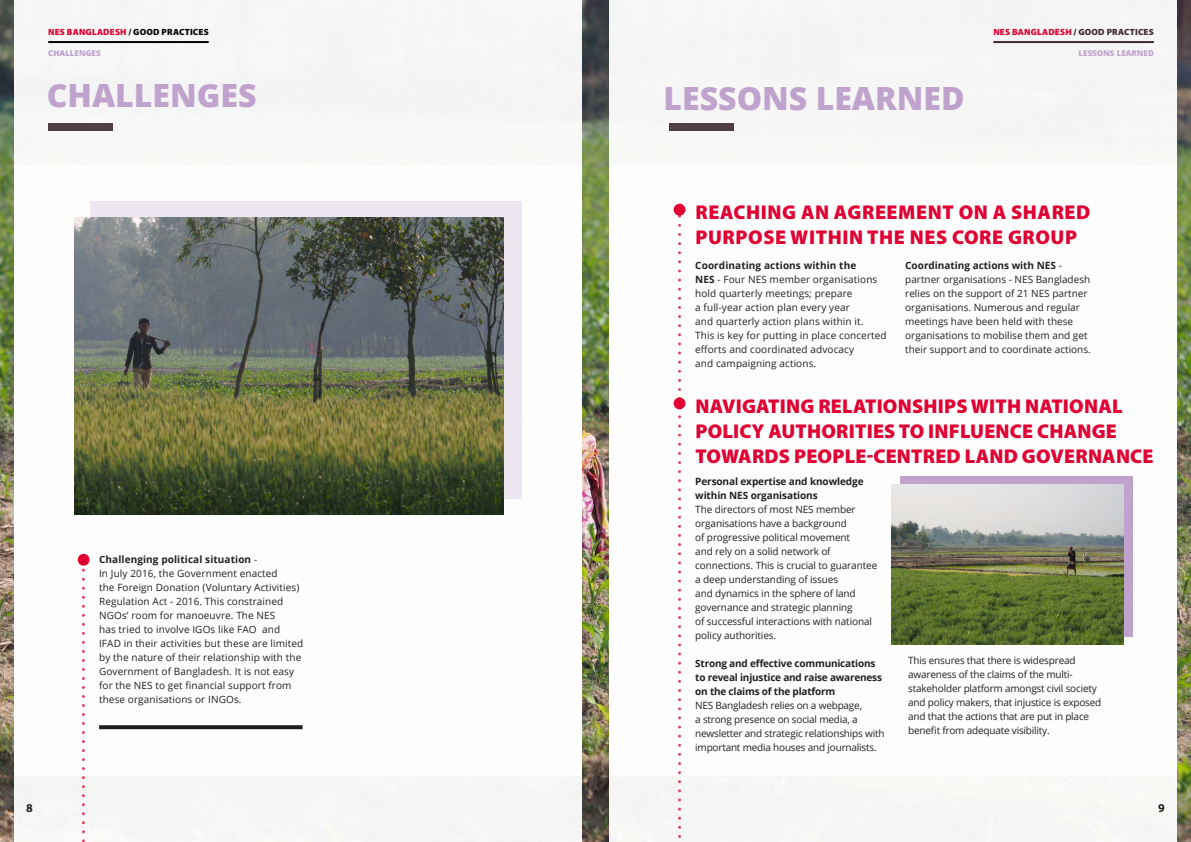
<style>
.page{position:relative;width:1191px;height:842px;background:#fff}
.page>*{position:absolute;margin:0;border:0;box-sizing:border-box;transform-origin:0 0}
.t1{font:800 32px "Open Sans";color:#c0a3cd}
.h2b_english{font:900 20px/25px "Myriad Pro";letter-spacing:.01em;color:#e00031}
.h2b_english-2{font:900 20px/25px "Myriad Pro";letter-spacing:.03em;color:#e00031}
.t2{font:700 12px "Myriad Pro";color:#231f20}
.t3{font:10px/14px "Open Sans";color:#231f20}
.t4{font:10px/14px "Open Sans";letter-spacing:-.02em;color:#231f20}
.h4c{font:900 9px "Myriad Pro";letter-spacing:.02em;color:#040503}
.h4c-2{font:900 9px "Myriad Pro";letter-spacing:.02em;color:#e00031}
.t5{font:800 8px "Open Sans";color:#c0a3cd}
.s1{color:#e00031}
.s2{font-weight:700}
.s3{color:#231f20}
.s4{color:#3f2a2f}
</style>
<div class="page">
<img style="left:0;top:0;width:1191px;height:842px">
<div style="left:609px;top:0;width:567px;height:842px;background:#f6f6f5"></div>
<div style="left:609px;top:165px;width:567px;height:611px;background:#fff"></div>
<div style="left:14px;top:0;width:567px;height:842px;background:#f6f6f6"></div>
<div style="left:48px;top:123px;width:65px;height:7px;background:#513f43"></div>
<div style="left:14px;top:165px;width:567px;height:611px;background:#fff"></div>
<svg style="left:99px;top:725px;width:203px;height:4px"></svg>
<div style="left:669px;top:123px;width:64px;height:8px;background:#513e43"></div>
<div style="left:900px;top:476px;width:232px;height:160px;background:#c0a3cd"></div>
<img style="left:891px;top:484px;width:232px;height:161px">
<div style="left:90px;top:202px;width:431px;height:297px;background:#eee7f1"></div>
<img style="left:74px;top:218px;width:430px;height:297px">
<svg style="left:82px;top:570px;width:3px;height:272px"></svg>
<hr style="left:48px;top:41px;width:161px;height:2px;background:#040503">
<div style="left:78px;top:554px;width:12px;height:12px;background:#e00031;border-radius:50%"></div>
<svg style="left:673px;top:397px;width:12px;height:12px"></svg>
<svg style="left:673px;top:204px;width:12px;height:12px"></svg>
<svg style="left:678px;top:204px;width:3px;height:634px"></svg>
<hr style="left:993px;top:41px;width:160px;height:2px;background:#3f2a2f">
<p class="h4c" style="left:48px;top:27px;width:162px"><span class="s1">NES BANGLADESH</span> / GOOD PRACTICES</p>
<p class="t5" style="left:48px;top:47px;width:54px">CHALLENGES</p>
<p class="t1" style="left:47px;top:71px;width:211px">CHALLENGES</p>
<p class="t3" style="left:99px;top:552px;width:206px"><span class="s2">Challenging political situation</span> -<br>In July 2016, the Government enacted<br>the Foreign Donation (Voluntary Activities)<br>Regulation Act - 2016. This constrained NGOs’ room for manoeuvre. The NES<br>has tried to involve IGOs like FAO and IFAD in their activities but these are limited by the nature of their relationship with the Government of Bangladesh. It is not easy for the NES to get financial support from these organisations or INGOs.</p>
<p class="t1" style="left:663px;top:74px;width:302px">LESSONS LEARNED</p>
<p class="h4c-2" style="left:993px;top:27px;width:162px">NES BANGLADESH <span class="s3">/</span> <span class="s4">GOOD PRACTICES</span></p>
<p class="t5" style="left:1078px;top:47px;width:77px">LESSONS LEARNED</p>
<p class="h2b_english-2" style="left:695px;top:200px;width:396px">REACHING AN AGREEMENT ON A SHARED<br>PURPOSE WITHIN THE NES CORE GROUP</p>
<p class="t3" style="left:695px;top:258px;width:193px"><span class="s2">Coordinating actions within the<br>NES</span> - Four NES member organisations hold quarterly meetings; prepare<br>a full-year action plan every year<br>and quarterly action plans within it.<br>This is key for putting in place concerted efforts and coordinated advocacy<br>and campaigning actions.</p>
<p class="t3" style="left:905px;top:258px;width:187px"><span class="s2">Coordinating actions with NES</span> - partner organisations - NES Bangladesh relies on the support of 21 NES partner organisations. Numerous and regular meetings have been held with these organisations to mobilise them and get their support and to coordinate actions.</p>
<p class="h2b_english" style="left:695px;top:394px;width:460px">NAVIGATING RELATIONSHIPS WITH NATIONAL<br>POLICY AUTHORITIES TO INFLUENCE CHANGE<br>TOWARDS PEOPLE-CENTRED LAND GOVERNANCE</p>
<p class="t3" style="left:695px;top:474px;width:184px"><span class="s2">Personal expertise and knowledge within NES organisations<br></span>The directors of most NES member organisations have a background<br>of progressive political movement<br>and rely on a solid network of connections. This is crucial to guarantee a deep understanding of issues<br>and dynamics in the sphere of land governance and strategic planning<br>of successful interactions with national policy authorities.</p>
<p class="t4" style="left:695px;top:656px;width:191px"><span class="s2">Strong and effective communications to reveal injustice and raise awareness on the claims of the platform<br></span>NES Bangladesh relies on a webpage,<br>a strong presence on social media, a newsletter and strategic relationships with important media houses and journalists.</p>
<p class="t4" style="left:908px;top:653px;width:195px">This ensures that there is widespread awareness of the claims of the multi&shy;stakeholder platform amongst civil society and policy makers, that injustice is exposed and that the actions that are put in place benefit from adequate visibility.</p>
<p class="t2" style="left:26px;top:801px;width:8px">8</p>
<p class="t2" style="left:1158px;top:801px;width:8px">9</p>
</div>
